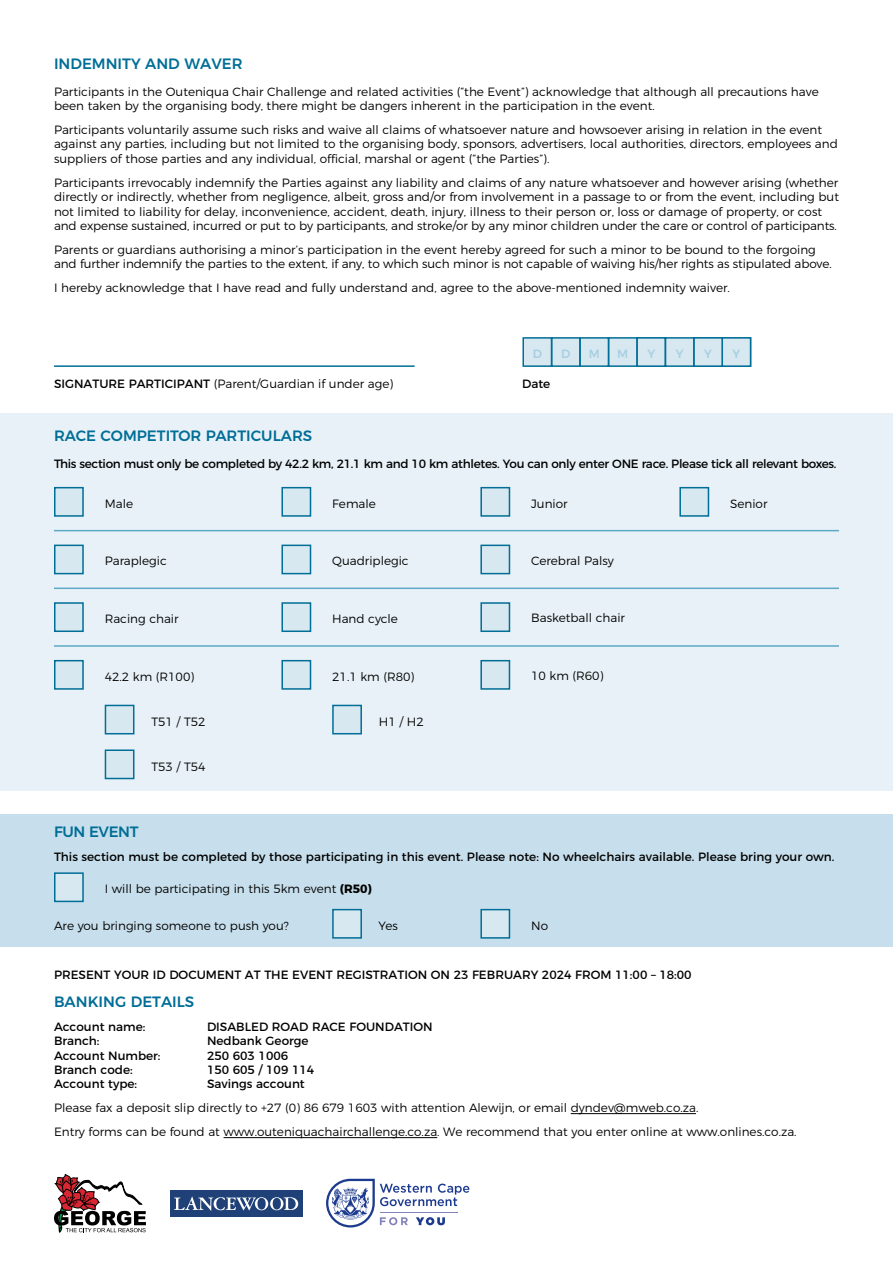
<style>
.page{position:relative;width:893px;height:1263px;background:#fff}
.page>*{position:absolute;margin:0;border:0;box-sizing:border-box;transform-origin:0 0}
.t1{font:500 15px "Montserrat";color:#006e96}
.t2{font:500 15px "Montserrat";letter-spacing:-.025em;color:#006e96}
.t3{font:300 12px/14.4px "Montserrat";color:#000}
.t4{font:12px "Montserrat";color:#000}
.t5{font:12px "Montserrat";letter-spacing:-.025em;color:#000}
.t6{font:500 12px "Montserrat";color:#a8cfe1}
.s1{font-weight:400}
.s2{font-weight:700}
</style>
<div class="page">
<div style="left:0;top:413px;width:893px;height:378px;background:#e8f1f7"></div>
<div style="left:0;top:814px;width:893px;height:133px;background:#c7dfec"></div>
<hr style="left:571px;top:1113px;width:125px;height:1px;background:#000">
<hr style="left:224px;top:1137px;width:213px;height:1px;background:#000">
<div style="left:721px;top:337px;width:30px;height:30px;background:#d7e8f1;border:2px solid #006e96"></div>
<div style="left:636px;top:337px;width:30px;height:30px;background:#d7e8f1;border:2px solid #006e96"></div>
<div style="left:693px;top:337px;width:30px;height:30px;background:#d7e8f1;border:2px solid #006e96"></div>
<div style="left:665px;top:337px;width:30px;height:30px;background:#d7e8f1;border:2px solid #006e96"></div>
<div style="left:608px;top:337px;width:30px;height:30px;background:#d7e8f1;border:2px solid #006e96"></div>
<div style="left:551px;top:337px;width:30px;height:30px;background:#d7e8f1;border:2px solid #006e96"></div>
<div style="left:579px;top:337px;width:30px;height:30px;background:#d7e8f1;border:2px solid #006e96"></div>
<div style="left:522px;top:337px;width:30px;height:30px;background:#d7e8f1;border:2px solid #006e96"></div>
<hr style="left:54px;top:365px;width:361px;height:2px;background:#006e96">
<div style="left:54px;top:660px;width:30px;height:30px;background:#d7e8f1;border:2px solid #006e96"></div>
<div style="left:54px;top:872px;width:30px;height:30px;background:#d7e8f1;border:2px solid #006e96"></div>
<div style="left:105px;top:705px;width:29px;height:29px;background:#d7e8f1;border:2px solid #006e96"></div>
<div style="left:332px;top:705px;width:30px;height:29px;background:#d7e8f1;border:2px solid #006e96"></div>
<div style="left:105px;top:749px;width:29px;height:30px;background:#d7e8f1;border:2px solid #006e96"></div>
<div style="left:54px;top:602px;width:30px;height:30px;background:#d7e8f1;border:2px solid #006e96"></div>
<div style="left:54px;top:487px;width:30px;height:30px;background:#d7e8f1;border:2px solid #006e96"></div>
<div style="left:54px;top:545px;width:30px;height:29px;background:#d7e8f1;border:2px solid #006e96"></div>
<div style="left:480px;top:660px;width:30px;height:30px;background:#d7e8f1;border:2px solid #006e96"></div>
<div style="left:480px;top:602px;width:30px;height:30px;background:#d7e8f1;border:2px solid #006e96"></div>
<div style="left:281px;top:487px;width:30px;height:30px;background:#d7e8f1;border:2px solid #006e96"></div>
<div style="left:281px;top:545px;width:30px;height:29px;background:#d7e8f1;border:2px solid #006e96"></div>
<div style="left:281px;top:602px;width:30px;height:30px;background:#d7e8f1;border:2px solid #006e96"></div>
<div style="left:281px;top:660px;width:30px;height:30px;background:#d7e8f1;border:2px solid #006e96"></div>
<div style="left:480px;top:487px;width:30px;height:30px;background:#d7e8f1;border:2px solid #006e96"></div>
<div style="left:480px;top:545px;width:30px;height:29px;background:#d7e8f1;border:2px solid #006e96"></div>
<div style="left:679px;top:487px;width:30px;height:30px;background:#d7e8f1;border:2px solid #006e96"></div>
<hr style="left:54px;top:530px;width:785px;height:1px;background:#5ea9c7">
<hr style="left:54px;top:587px;width:785px;height:2px;background:#5ea9c7">
<hr style="left:54px;top:645px;width:785px;height:2px;background:#5ea9c7">
<div style="left:480px;top:909px;width:30px;height:30px;background:#d7e8f1;border:2px solid #006e96"></div>
<div style="left:332px;top:909px;width:30px;height:30px;background:#d7e8f1;border:2px solid #006e96"></div>
<div style="left:170px;top:1190px;width:132px;height:26px;background:#1f4177"></div>
<svg style="left:174px;top:1196px;width:124px;height:15px"></svg>
<svg style="left:54px;top:1173px;width:92px;height:59px"></svg>
<svg style="left:326px;top:1179px;width:143px;height:48px"></svg>
<hr style="left:380px;top:1212px;width:77px;height:1px;background:#8082b9">
<p class="t1" style="left:54px;top:51px;width:190px">INDEMNITY AND WAVER</p>
<p class="t3" style="left:54px;top:83px;width:766px">Participants in the Outeniqua Chair Challenge and related activities (“the Event”) acknowledge that although all precautions have been taken by the organising body, there might be dangers inherent in the participation in the event.</p>
<p class="t3" style="left:54px;top:121px;width:785px">Participants voluntarily assume such risks and waive all claims of whatsoever nature and howsoever arising in relation in the event against any parties, including but not limited to the organising body, sponsors, advertisers, local authorities, directors, employees and suppliers of those parties and any individual, official, marshal or agent (“the Parties”).</p>
<p class="t3" style="left:54px;top:174px;width:786px">Participants irrevocably indemnify the Parties against any liability and claims of any nature whatsoever and however arising (whether directly or indirectly, whether from negligence, albeit, gross and/or from involvement in a passage to or from the event, including but not limited to liability for delay, inconvenience, accident, death, injury, illness to their person or, loss or damage of property, or cost and expense sustained, incurred or put to by participants, and stroke/or by any minor children under the care or control of participants.</p>
<p class="t3" style="left:54px;top:241px;width:779px">Parents or guardians authorising a minor’s participation in the event hereby agreed for such a minor to be bound to the forgoing and further indemnify the parties to the extent, if any, to which such minor is not capable of waiving his/her rights as stipulated above.</p>
<p class="t3" style="left:54px;top:280px;width:677px">I hereby acknowledge that I have read and fully understand and, agree to the above-mentioned indemnity waiver.</p>
<p class="t6" style="left:533px;top:344px;width:11px">D</p>
<p class="t6" style="left:561px;top:344px;width:11px">D</p>
<p class="t6" style="left:589px;top:344px;width:13px">M</p>
<p class="t6" style="left:617px;top:344px;width:13px">M</p>
<p class="t6" style="left:647px;top:344px;width:9px">Y</p>
<p class="t6" style="left:676px;top:344px;width:9px">Y</p>
<p class="t6" style="left:704px;top:344px;width:9px">Y</p>
<p class="t6" style="left:732px;top:344px;width:9px">Y</p>
<p class="t3" style="left:54px;top:376px;width:341px"><span class="s1">SIGNATURE PARTICIPANT</span> (Parent/Guardian if under age)</p>
<p class="t4" style="left:522px;top:374px;width:30px">Date</p>
<p class="t1" style="left:54px;top:424px;width:260px">RACE COMPETITOR PARTICULARS</p>
<p class="t5" style="left:54px;top:455px;width:784px">This section must only be completed by 42.2 km, 21.1 km and 10 km athletes. You can only enter ONE race. Please tick all relevant boxes.</p>
<p class="t3" style="left:105px;top:495px;width:30px">Male</p>
<p class="t3" style="left:332px;top:495px;width:45px">Female</p>
<p class="t3" style="left:531px;top:495px;width:38px">Junior</p>
<p class="t3" style="left:730px;top:495px;width:39px">Senior</p>
<p class="t3" style="left:105px;top:553px;width:64px">Paraplegic</p>
<p class="t3" style="left:332px;top:553px;width:78px">Quadriplegic</p>
<p class="t3" style="left:531px;top:553px;width:84px">Cerebral Palsy</p>
<p class="t3" style="left:105px;top:610px;width:75px">Racing chair</p>
<p class="t3" style="left:332px;top:610px;width:67px">Hand cycle</p>
<p class="t3" style="left:531px;top:610px;width:95px">Basketball chair</p>
<p class="t3" style="left:105px;top:668px;width:91px">42.2 km (R100)</p>
<p class="t3" style="left:151px;top:713px;width:56px">T51 / T52</p>
<p class="t3" style="left:151px;top:758px;width:56px">T53 / T54</p>
<p class="t3" style="left:332px;top:668px;width:84px">21.1 km (R80)</p>
<p class="t3" style="left:379px;top:713px;width:46px">H1 / H2</p>
<p class="t3" style="left:531px;top:667px;width:74px">10 km (R60)</p>
<p class="t2" style="left:54px;top:820px;width:86px">FUN EVENT</p>
<p class="t4" style="left:54px;top:847px;width:782px">This section must be completed by those participating in this event. Please note: No wheelchairs available. Please bring your own.</p>
<p class="t3" style="left:105px;top:880px;width:269px">I will be participating in this 5km event <span class="s2">(R50)</span></p>
<p class="t3" style="left:54px;top:917px;width:236px">Are you bringing someone to push you?</p>
<p class="t4" style="left:54px;top:965px;width:639px">PRESENT YOUR ID DOCUMENT AT THE EVENT REGISTRATION ON 23 FEBRUARY 2024 FROM 11:00 – 18:00</p>
<p class="t3" style="left:378px;top:917px;width:21px">Yes</p>
<p class="t3" style="left:531px;top:917px;width:18px">No</p>
<p class="t1" style="left:54px;top:989px;width:142px">BANKING DETAILS</p>
<p class="t4" style="left:54px;top:1017px;width:93px">Account name:</p>
<p class="t4" style="left:207px;top:1017px;width:227px">DISABLED ROAD RACE FOUNDATION</p>
<p class="t4" style="left:54px;top:1031px;width:47px">Branch:</p>
<p class="t4" style="left:207px;top:1031px;width:103px">Nedbank George</p>
<p class="t4" style="left:54px;top:1046px;width:108px">Account Number:</p>
<p class="t4" style="left:207px;top:1046px;width:83px">250 603 1006</p>
<p class="t4" style="left:54px;top:1060px;width:80px">Branch code:</p>
<p class="t4" style="left:207px;top:1060px;width:109px">150 605 / 109 114</p>
<p class="t4" style="left:54px;top:1074px;width:85px">Account type:</p>
<p class="t4" style="left:207px;top:1074px;width:99px">Savings account</p>
<p class="t3" style="left:54px;top:1095px;width:744px;line-height:24px">Please fax a deposit slip directly to +27 (0) 86 679 1603 with attention Alewijn, or email dyndev@mweb.co.za.<br>Entry forms can be found at www.outeniquachairchallenge.co.za. We recommend that you enter online at www.onlines.co.za.</p>
</div>
